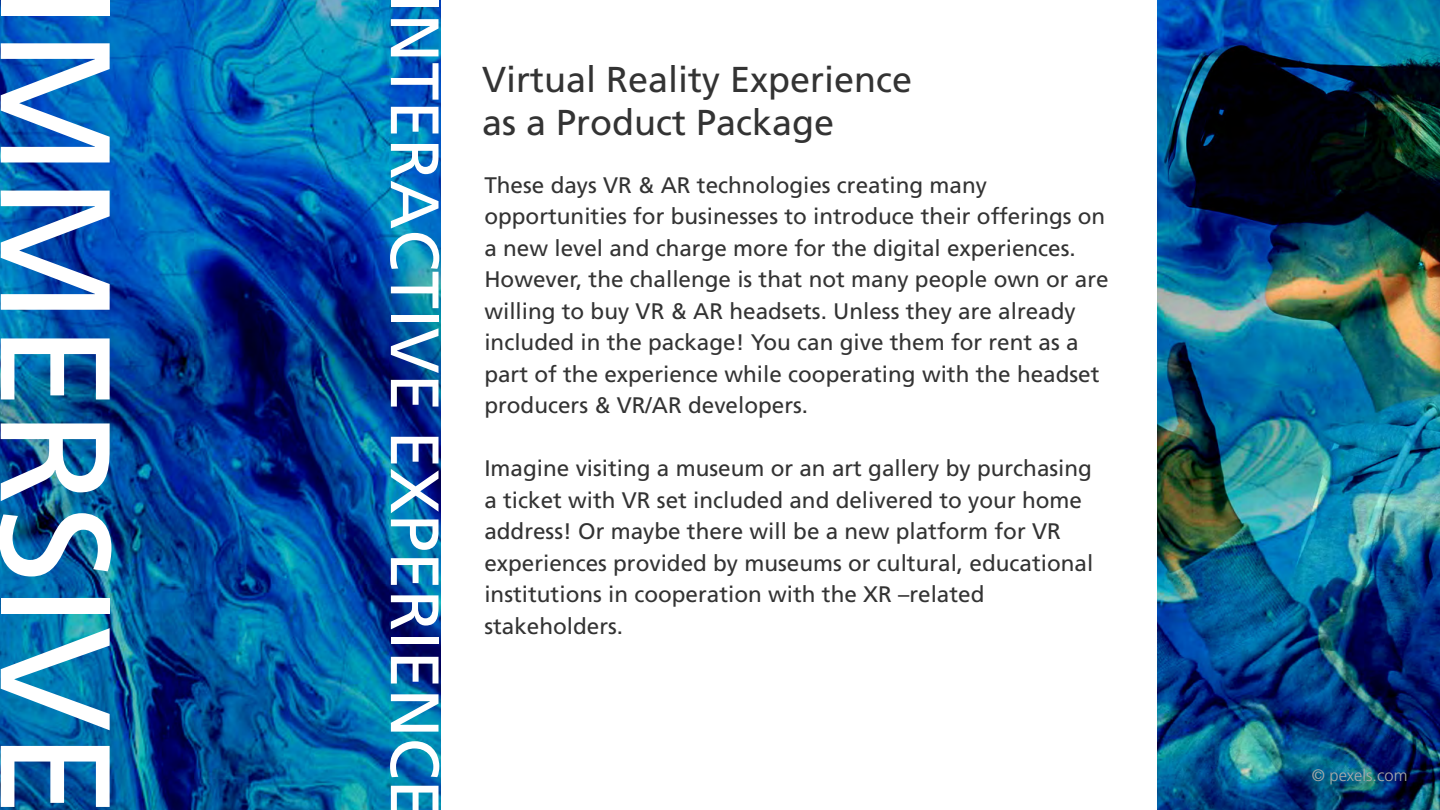
<style>
.page{position:relative;width:1440px;height:810px;background:#fff}
.page>*{position:absolute;margin:0;border:0;box-sizing:border-box;transform-origin:0 0}
.t1{font:156px "Frutiger LT Std";color:#fff}
.t2{font:68.25px "Frutiger LT Std";color:#fff}
.t3{font:36px "Frutiger LT Std";color:#333}
.t4{font:22.5px/31.5px "Frutiger LT Std";color:#333}
.t5{font:300 16.5px "Frutiger LT";color:#aaaba9}
</style>
<div class="page">
<img style="left:0;top:0;width:1440px;height:810px">
<div style="left:441px;top:0;width:715px;height:810px;background:#fff"></div>
<p class="t1" style="left:147px;top:-14px;width:834px;rotate:90deg">IMMERSIVE</p>
<p class="t2" style="left:455px;top:-6px;width:825px;rotate:90deg">INTERACTIVE EXPERIENCE</p>
<p class="t3" style="left:482px;top:58px;width:432px">Virtual Reality Experience</p>
<p class="t3" style="left:482px;top:101px;width:354px">as a Product Package</p>
<p class="t4" style="left:484px;top:169px;width:626px">These days VR &amp; AR technologies creating many opportunities for businesses to introduce their offerings on a new level and charge more for the digital experiences.<br>However, the challenge is that not many people own or are willing to buy VR &amp; AR headsets. Unless they are already included in the package! You can give them for rent as a part of the experience while cooperating with the headset producers &amp; VR/AR developers.</p>
<p class="t4" style="left:484px;top:453px;width:610px">Imagine visiting a museum or an art gallery by purchasing a ticket with VR set included and delivered to your home address! Or maybe there will be a new platform for VR experiences provided by museums or cultural, educational institutions in cooperation with the XR –related stakeholders.</p>
<p class="t5" style="left:1312px;top:766px;width:97px">© pexels.com</p>
</div>
